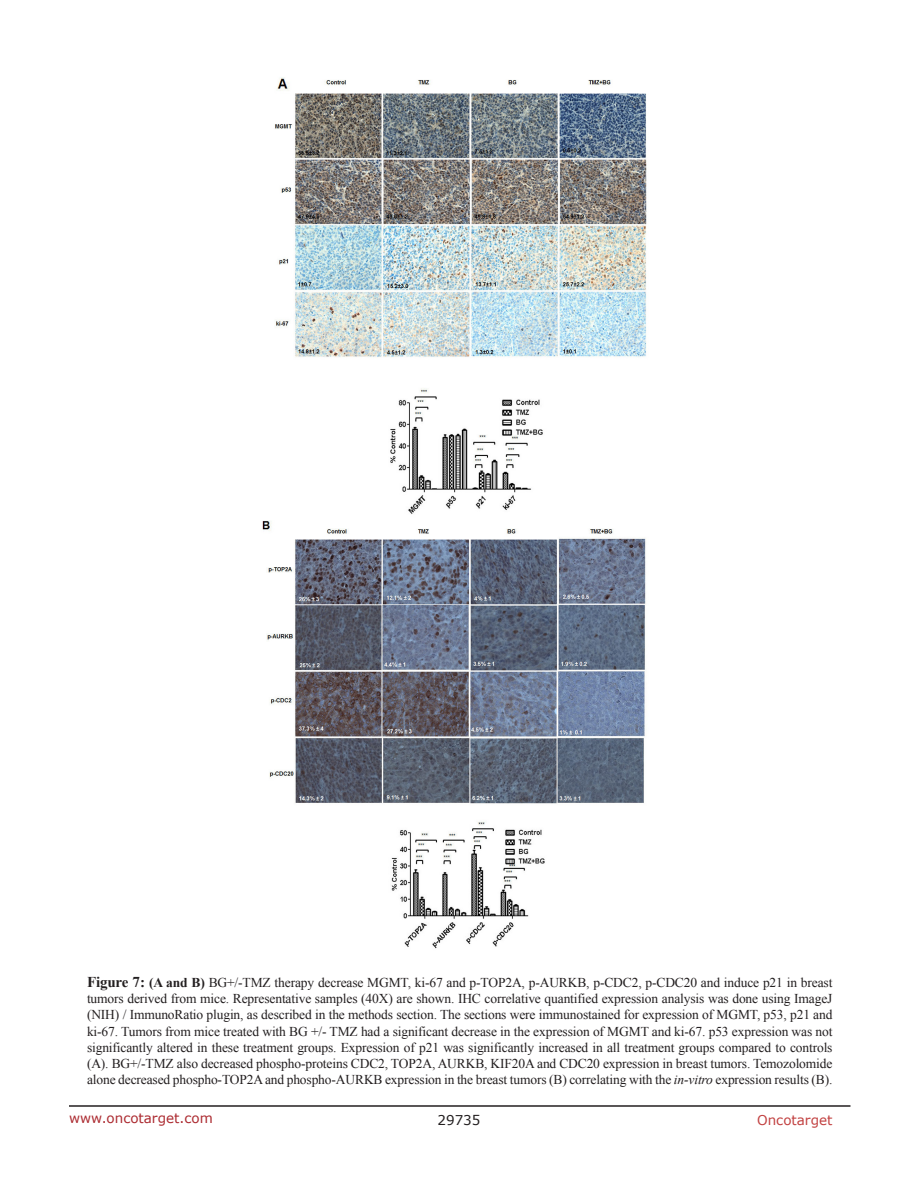
<style>
.page{position:relative;width:918px;height:1188px;background:#fff}
.page>*{position:absolute;margin:0;border:0;box-sizing:border-box;transform-origin:0 0}
.figuretext{font:13.5px/16.2px "Times New Roman";letter-spacing:-.01em;color:#231f20;text-align:justify}
.t1{font:13.5px "Verdana";color:#ac2b31}
.t2{font:13.5px "Verdana";color:#c24141}
.t3{font:13.5px "Verdana";color:#231f20}
.s1{font-weight:700;font-size:15px}
.s2{font-weight:700}
.s3{font-style:italic}
</style>
<div class="page">
<hr style="left:69px;top:1105px;width:781px;height:2px;background:#231f20">
<img style="left:262px;top:77px;width:385px;height:872px">
<p class="figuretext" style="left:87px;top:974px;width:747px"><span class="s1">Figure 7:</span> <span class="s2">(A and B)</span> BG+/-TMZ therapy decrease MGMT, ki-67 and p-TOP2A, p-AURKB, p-CDC2, p-CDC20 and induce p21 in breast tumors derived from mice. Representative samples (40X) are shown. IHC correlative quantified expression analysis was done using ImageJ (NIH) / ImmunoRatio plugin, as described in the methods section. The sections were immunostained for expression of MGMT, p53, p21 and ki-67. Tumors from mice treated with BG +/- TMZ had a significant decrease in the expression of MGMT and ki-67. p53 expression was not significantly altered in these treatment groups. Expression of p21 was significantly increased in all treatment groups compared to controls (A). BG+/-TMZ also decreased phospho-proteins CDC2, TOP2A, AURKB, KIF20A and CDC20 expression in breast tumors. Temozolomide alone decreased phospho-TOP2A and phospho-AURKB expression in the breast tumors (B) correlating with the <span class="s3">in-vitro</span> expression results (B).</p>
<p class="t1" style="left:69px;top:1109px;width:145px">www.oncotarget.com</p>
<p class="t3" style="left:438px;top:1111px;width:44px">29735</p>
<p class="t2" style="left:757px;top:1111px;width:77px">Oncotarget</p>
</div>
